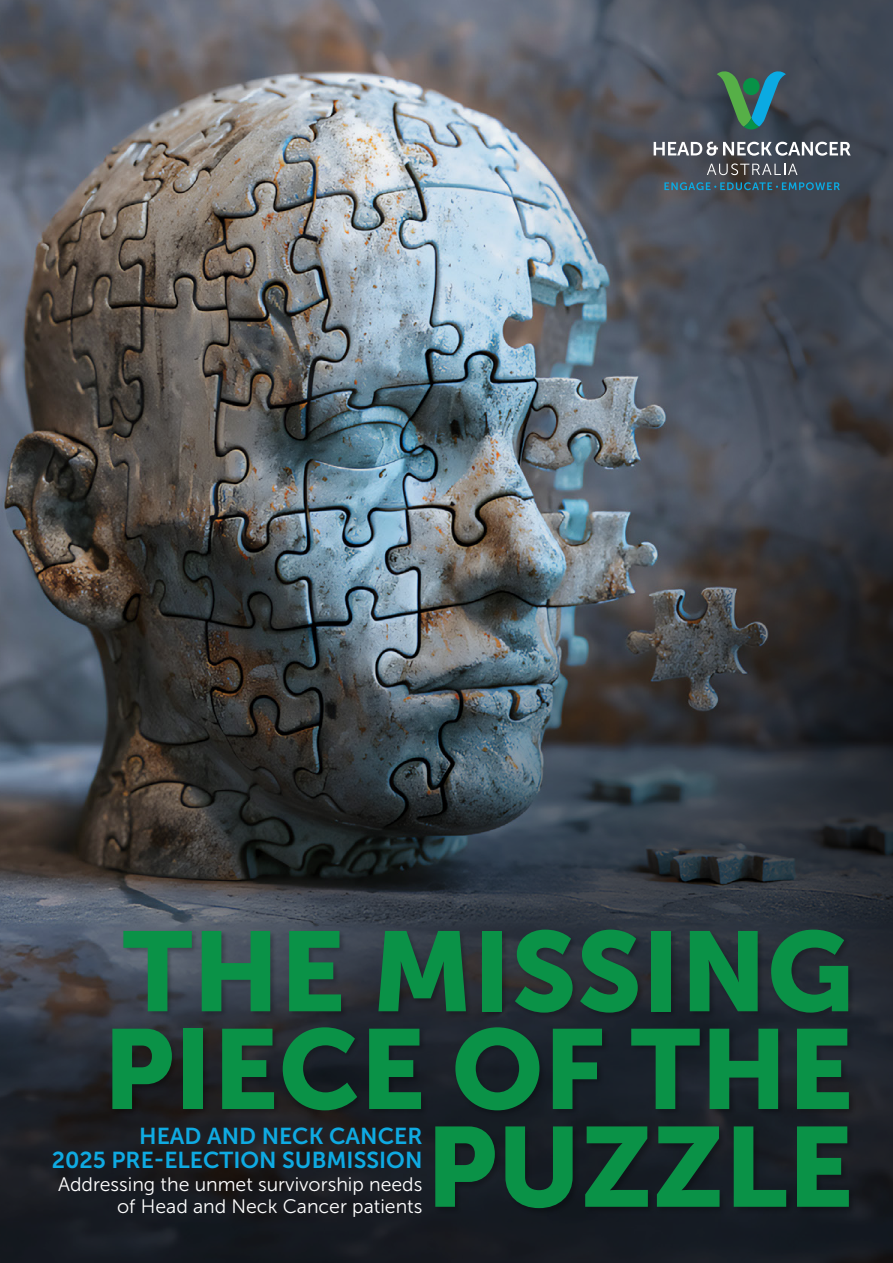
<style>
.page{position:relative;width:893px;height:1263px;background:#fff}
.page>*{position:absolute;margin:0;border:0;box-sizing:border-box;transform-origin:0 0}
.t1{font:112.35px/97.8px "Museo Sans 900";color:#0a9247;text-align:right}
.t2{font:22.95px/23.5px "Museo Sans 700";color:#0faae2;text-align:right}
.t3{font:19.5px/22.5px "Museo Sans 300";color:#fff;text-align:right}
</style>
<div class="page">
<img style="left:0;top:0;width:893px;height:1263px">
<div style="left:111px;top:929px;width:745px;height:286px;background:#000;opacity:.25"></div>
<svg style="left:717px;top:71px;width:69px;height:58px;background:#346e66"></svg>
<svg style="left:664px;top:182px;width:176px;height:8px"></svg>
<svg style="left:654px;top:142px;width:197px;height:14px"></svg>
<svg style="left:707px;top:163px;width:90px;height:12px"></svg>
<h1 class="t1" style="left:103px;top:922px;width:752px">THE MISSING<br>PIECE OF THE<br>PUZZLE</h1>
<p class="t2" style="left:52px;top:1124px;width:372px">HEAD AND NECK CANCER<br>2025 PRE-ELECTION SUBMISSION</p>
<p class="t3" style="left:58px;top:1173px;width:366px">Addressing the unmet survivorship needs of Head and Neck Cancer patients</p>
</div>
